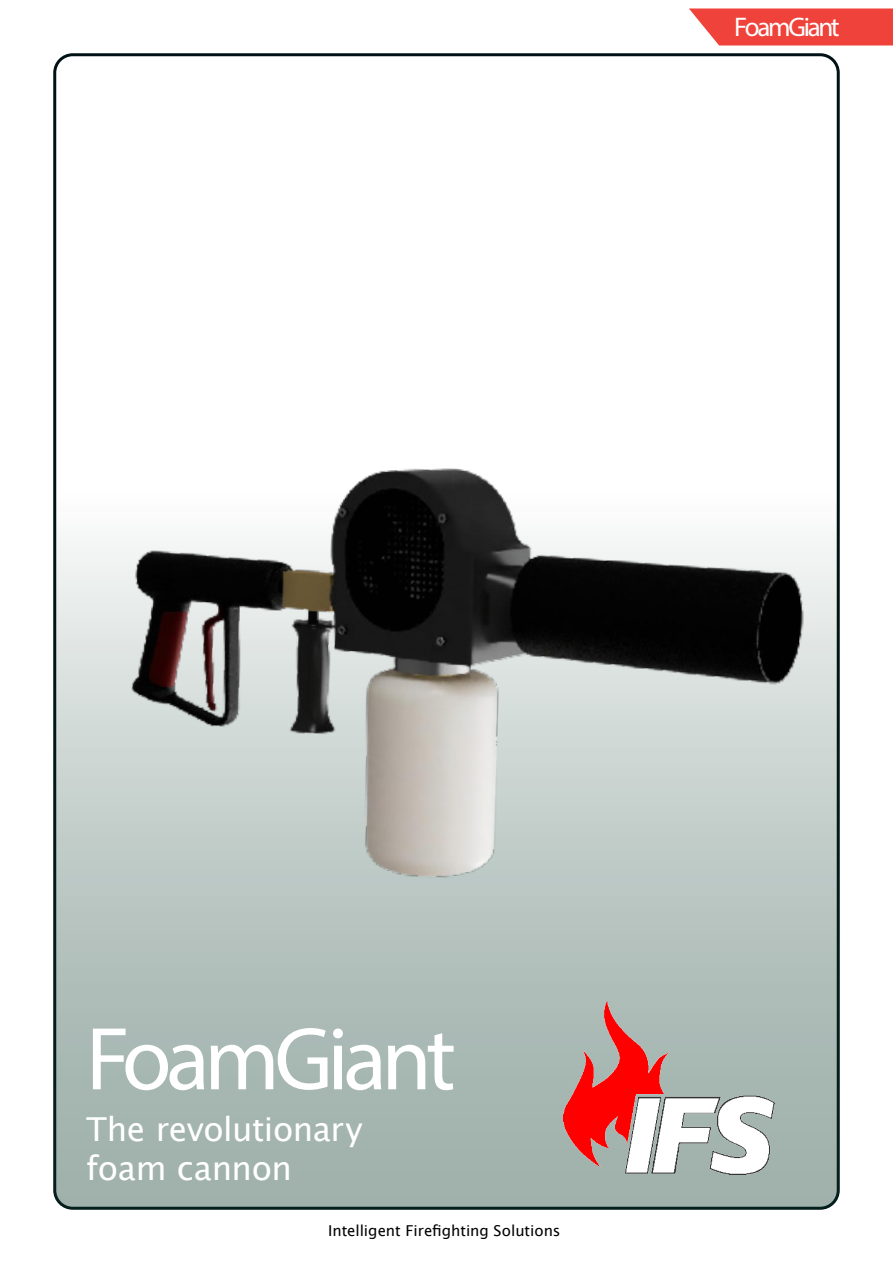
<style>
.page{position:relative;width:893px;height:1263px;background:#fff}
.page>*{position:absolute;margin:0;border:0;box-sizing:border-box;transform-origin:0 0}
.t1{font:90px "Myriad Pro";letter-spacing:-.055em;color:#fff}
.t2{font:33px/39.6px "Lucida Sans Unicode";letter-spacing:-.01em;color:#fff}
.t3{font:27px "Myriad Pro";letter-spacing:-.09em;color:#fff}
.t4{font:15px "Lucida Sans Unicode";letter-spacing:-.005em;color:#000001}
</style>
<div class="page">
<svg style="left:689px;top:9px;width:204px;height:36px;background:#ef4f48"></svg>
<div style="left:54px;top:492px;width:785px;height:717px;background:#a4b4af;border-radius:18px"></div>
<img style="left:53px;top:361px;width:782px;height:657px">
<img style="left:564px;top:1000px;width:211px;height:174px">
<h3 class="t3" style="left:734px;top:11px;width:107px">FoamGiant</h3>
<p class="t1" style="left:86px;top:1003px;width:371px">FoamGiant</p>
<p class="t2" style="left:86px;top:1109px;width:278px">The revolutionary foam cannon</p>
<p class="t4" style="left:328px;top:1219px;width:234px">Intelligent Firefighting Solutions</p>
</div>
